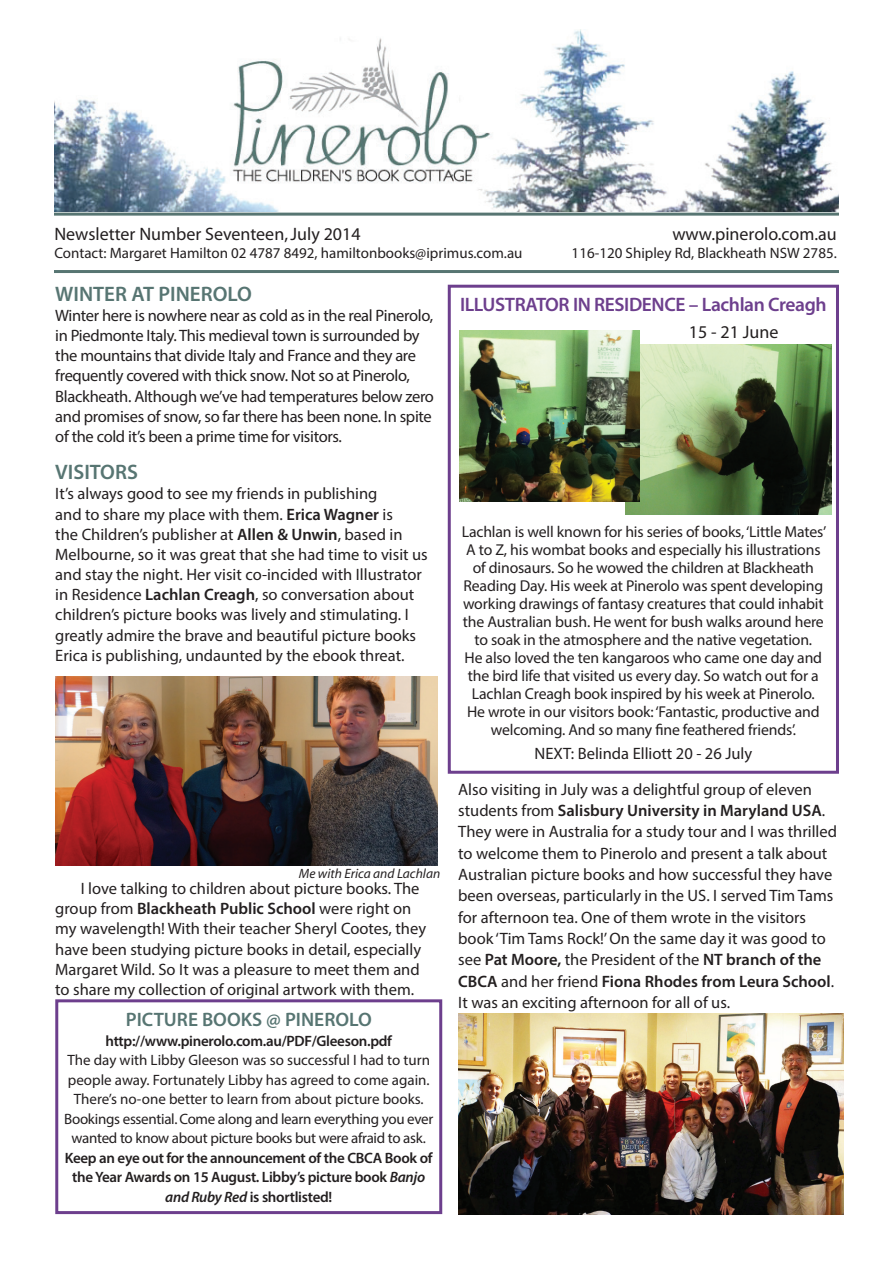
<style>
.page{position:relative;width:893px;height:1263px;background:#fff}
.page>*{position:absolute;margin:0;border:0;box-sizing:border-box;transform-origin:0 0}
.t1{font:600 21px "Myriad Pro";color:#577572}
.t2{font:600 19.5px "Myriad Pro";letter-spacing:-.02em;color:#6d3f8d}
.t3{font:600 19.5px "Myriad Pro";color:#577572}
.t4{font:18px "Myriad";color:#231f20}
.t5{font:18px "Myriad Pro";color:#231f20}
.t6{font:16.5px/20.1px "Myriad Pro";color:#231f20}
.t7{font:16.5px/20.1px "Myriad Pro";letter-spacing:-.02em;color:#231f20}
.t8{font:15.75px/18px "Myriad Pro";letter-spacing:-.01em;color:#231f20;text-align:center}
.t9{font:15px/19.5px "Myriad Pro";color:#231f20;text-align:center}
.t10{font:600 15px/19.5px "Myriad Pro";letter-spacing:-.02em;color:#231f20;text-align:center}
.t11{font:italic 13.5px "Myriad";color:#231f20}
.s1{font-weight:600}
.s2{font-style:italic}
</style>
<div class="page">
<img style="left:54px;top:29px;width:785px;height:183px">
<hr style="left:54px;top:270px;width:785px;height:3px;background:#577572">
<div style="left:448px;top:285px;width:391px;height:489px;border:3px solid #6d3f8d"></div>
<hr style="left:54px;top:213px;width:785px;height:3px;background:#577572">
<div style="left:55px;top:999px;width:387px;height:215px;border:3px solid #6d3f8d"></div>
<img style="left:625px;top:344px;width:206px;height:170px">
<img style="left:459px;top:331px;width:181px;height:171px">
<img style="left:55px;top:676px;width:383px;height:190px">
<img style="left:458px;top:1013px;width:385px;height:201px">
<p class="t4" style="left:54px;top:225px;width:308px">Newsletter Number Seventeen, July 2014</p>
<p class="t4" style="left:672px;top:225px;width:166px">www.pinerolo.com.au</p>
<p class="t9" style="left:54px;top:243px;width:470px">Contact: Margaret Hamilton 02 4787 8492, hamiltonbooks@iprimus.com.au</p>
<p class="t9" style="left:572px;top:243px;width:267px">116-120 Shipley Rd, Blackheath NSW 2785.</p>
<p class="t1" style="left:55px;top:280px;width:198px">WINTER AT PINEROLO</p>
<p class="t7" style="left:55px;top:305px;width:380px">Winter here is nowhere near as cold as in the real Pinerolo, in Piedmonte Italy. This medieval town is surrounded by the mountains that divide Italy and France and they are frequently covered with thick snow. Not so at Pinerolo, Blackheath. Although we’ve had temperatures below zero and promises of snow, so far there has been none. In spite of the cold it’s been a prime time for visitors.</p>
<p class="t1" style="left:55px;top:459px;width:84px">VISITORS</p>
<p class="t6" style="left:55px;top:483px;width:374px">It’s always good to see my friends in publishing<br>and to share my place with them. <span class="s1">Erica Wagner</span> is<br>the Children’s publisher at <span class="s1">Allen &amp; Unwin</span>, based in Melbourne, so it was great that she had time to visit us and stay the night. Her visit co-incided with Illustrator in Residence <span class="s1">Lachlan Creagh</span>, so conversation about children’s picture books was lively and stimulating. I greatly admire the brave and beautiful picture books Erica is publishing, undaunted by the ebook threat.</p>
<p class="t11" style="left:299px;top:866px;width:143px">Me with Erica and Lachlan</p>
<p class="t6" style="left:55px;top:878px;width:372px;text-indent:26px">I love talking to children about picture books. The group from <span class="s1">Blackheath Public School</span> were right on my wavelength! With their teacher Sheryl Cootes, they have been studying picture books in detail, especially Margaret Wild. So It was a pleasure to meet them and to share my collection of original artwork with them.</p>
<p class="t3" style="left:126px;top:1007px;width:247px">PICTURE BOOKS @ PINEROLO</p>
<p class="t10" style="left:105px;top:1030px;width:288px">http://www.pinerolo.com.au/PDF/Gleeson.pdf</p>
<p class="t9" style="left:64px;top:1050px;width:371px">The day with Libby Gleeson was so successful I had to turn people away. Fortunately Libby has agreed to come again.<br>There’s no-one better to learn from about picture books.<br>Bookings essential.Come along and learn everything you ever wanted to know about picture books but were afraid to ask.</p>
<p class="t10" style="left:65px;top:1147px;width:369px">Keep an eye out for the announcement of the CBCA Book of the Year Awards on 15 August. Libby’s picture book <span class="s2">Banjo and Ruby Red</span> is shortlisted!</p>
<p class="t2" style="left:460px;top:292px;width:368px">ILLUSTRATOR IN RESIDENCE – Lachlan Creagh</p>
<p class="t5" style="left:689px;top:321px;width:91px">15 - 21 June</p>
<p class="t8" style="left:462px;top:523px;width:366px">Lachlan is well known for his series of books, ‘Little Mates’ A to Z, his wombat books and especially his illustrations of dinosaurs. So he wowed the children at Blackheath Reading Day. His week at Pinerolo was spent developing working drawings of fantasy creatures that could inhabit the Australian bush. He went for bush walks around here to soak in the atmosphere and the native vegetation.<br>He also loved the ten kangaroos who came one day and the bird life that visited us every day. So watch out for a Lachlan Creagh book inspired by his week at Pinerolo.<br>He wrote in our visitors book: ‘Fantastic, productive and welcoming. And so many fine feathered friends’.</p>
<p class="t6" style="left:534px;top:743px;width:219px">NEXT: Belinda Elliott 20 - 26 July</p>
<p class="t6" style="left:458px;top:778px;width:380px;line-height:21.3px">Also visiting in July was a delightful group of eleven students from <span class="s1">Salisbury University in Maryland USA</span>.<br>They were in Australia for a study tour and I was thrilled to welcome them to Pinerolo and present a talk about Australian picture books and how successful they have been overseas, particularly in the US. I served Tim Tams for afternoon tea. One of them wrote in the visitors book ‘Tim Tams Rock!’ On the same day it was good to see <span class="s1">Pat Moore,</span> the President of the <span class="s1">NT branch of the CBCA</span> and her friend <span class="s1">Fiona Rhodes from Leura School</span>.<br>It was an exciting afternoon for all of us.</p>
</div>
